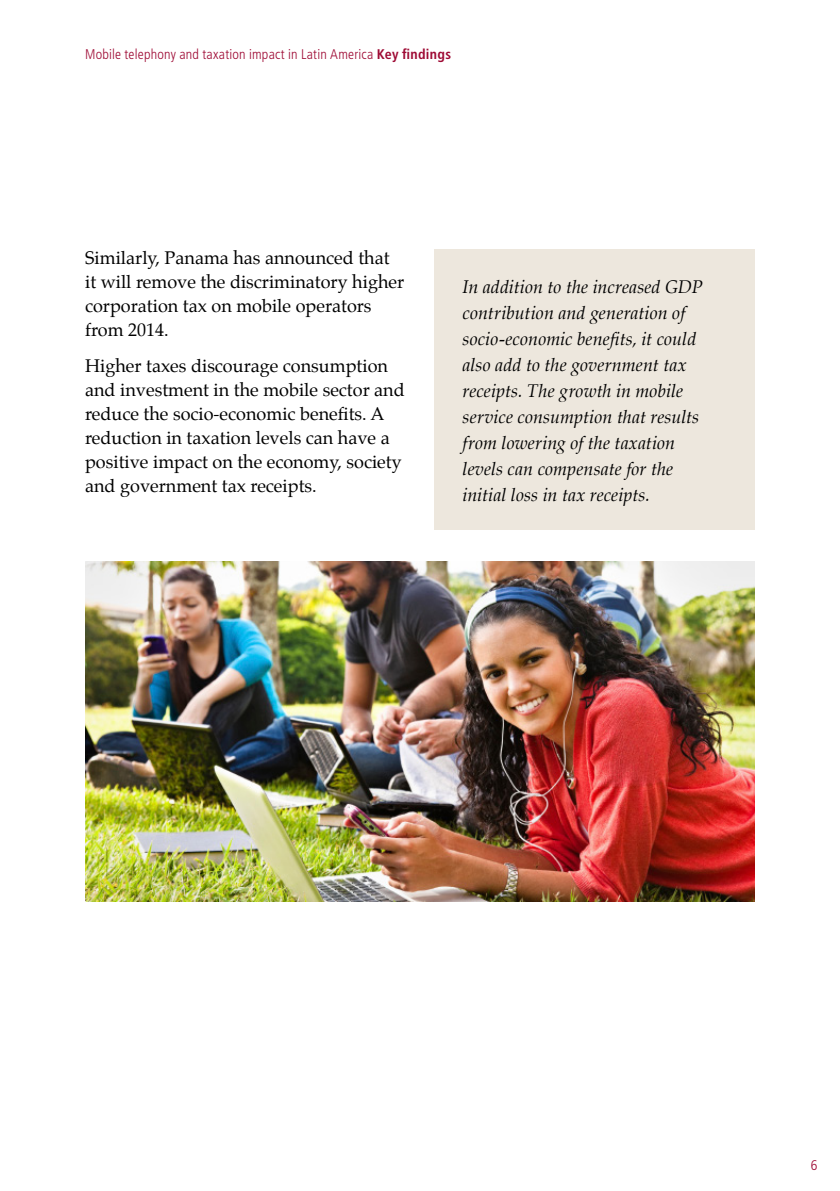
<style>
.page{position:relative;width:840px;height:1191px;background:#fff}
.page>*{position:absolute;margin:0;border:0;box-sizing:border-box;transform-origin:0 0}
.t1{font:18px/24px "Palatino";color:#000}
.t2{font:italic 18px/26px "Palatino";letter-spacing:.005em;color:#000}
.t3{font:300 condensed 14px "Frutiger";letter-spacing:.015em;color:#9e0a34}
.s1{font-weight:700}
</style>
<div class="page">
<div style="left:434px;top:249px;width:320px;height:281px;background:#ede7dd"></div>
<img style="left:85px;top:561px;width:669px;height:340px">
<p class="t3" style="left:85px;top:46px;width:367px">Mobile telephony and taxation impact in Latin America <span class="s1">Key findings</span></p>
<p class="t1" style="left:85px;top:246px;width:320px">Similarly, Panama has announced that it will remove the discriminatory higher corporation tax on mobile operators from 2014.</p>
<p class="t1" style="left:85px;top:353px;width:321px">Higher taxes discourage consumption and investment in the mobile sector and reduce the socio-economic benefits. A reduction in taxation levels can have a positive impact on the economy, society and government tax receipts.</p>
<p class="t2" style="left:462px;top:273px;width:241px">In addition to the increased GDP contribution and generation of socio-economic benefits, it could also add to the government tax receipts. The growth in mobile service consumption that results from lowering of the taxation levels can compensate for the initial loss in tax receipts.</p>
<p class="t3" style="left:810px;top:1156px;width:8px">6</p>
</div>
